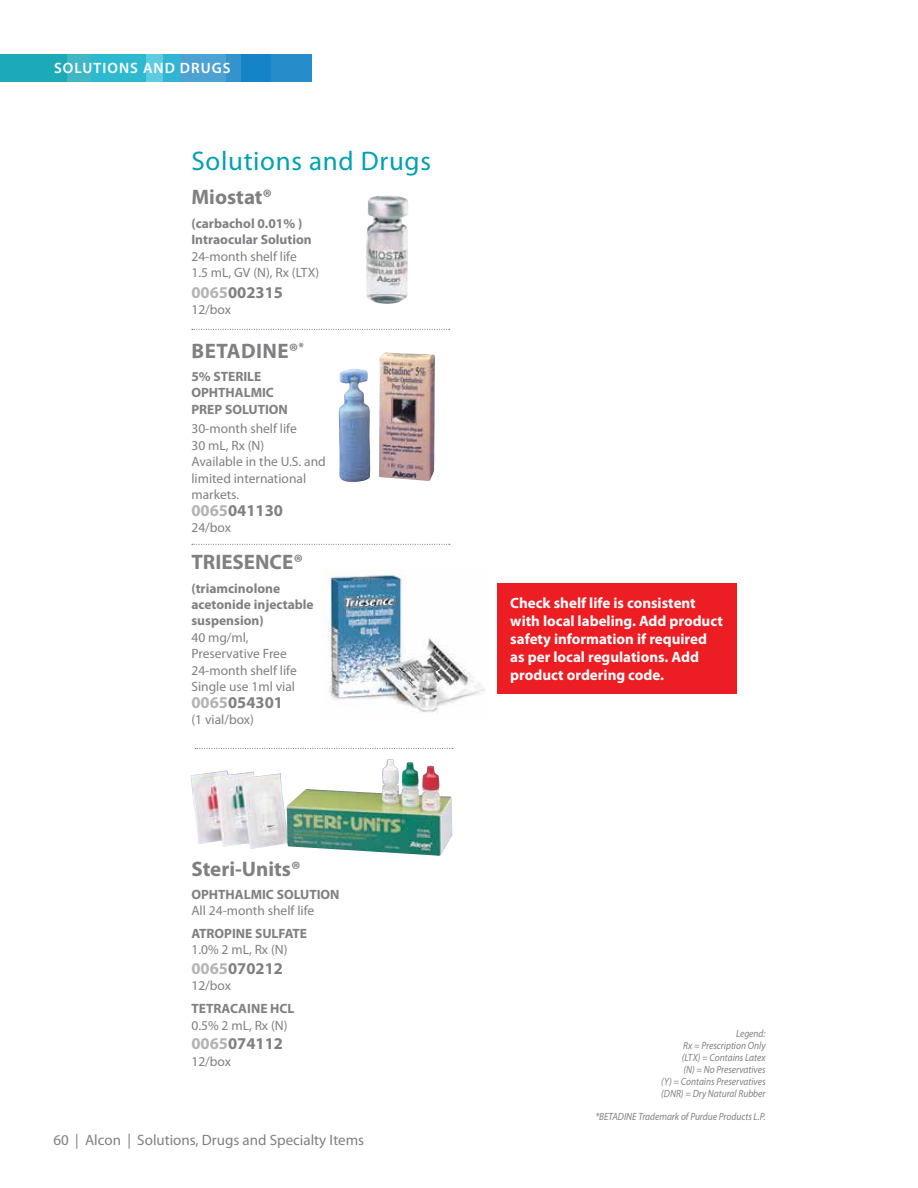
<style>
.page{position:relative;width:918px;height:1188px;background:#fff}
.page>*{position:absolute;margin:0;border:0;box-sizing:border-box;transform-origin:0 0}
.t1{font:27px "Myriad Pro";letter-spacing:.025em;color:#00a0af}
.t2{font:700 21px "Myriad Pro";color:#807f83}
.t3{font:700 21px "Myriad Pro";letter-spacing:.02em;color:#807f83}
.t4{font:700 16.5px "Myriad Pro";color:#807f83}
.t5{font:700 15px/18px "Myriad Pro";color:#fff}
.t6{font:15px "Myriad Pro";color:#807f83}
.t7{font:600 15px "Myriad Pro";letter-spacing:.07em;color:#fff}
.t8{font:13.5px/16.5px "Myriad Pro";color:#807f83}
.t9{font:700 13.5px/16.5px "Myriad Pro";color:#807f83}
.t10{font:italic 10.5px/12px "Myriad Pro";color:#807f83;text-align:right;scale:.9 1}
.s1{color:#b3b2b4}
</style>
<div class="page">
<div style="left:164px;top:54px;width:77px;height:27px;background:#4da1d3"></div>
<div style="left:226px;top:54px;width:15px;height:27px;background:#3393cd"></div>
<div style="left:241px;top:54px;width:71px;height:27px;background:#278dca"></div>
<div style="left:241px;top:54px;width:29px;height:27px;background:#1584c6"></div>
<div style="left:0;top:54px;width:145px;height:27px;background:#40b7c3"></div>
<svg style="left:91px;top:54px;width:88px;height:27px;background:#36bcd4"></svg>
<div style="left:0;top:54px;width:67px;height:27px;background:#1daab8"></div>
<svg style="left:192px;top:329px;width:258px;height:1px"></svg>
<svg style="left:192px;top:544px;width:258px;height:1px"></svg>
<svg style="left:195px;top:748px;width:258px;height:1px"></svg>
<img style="left:214px;top:759px;width:176px;height:69px">
<img style="left:366px;top:196px;width:42px;height:108px">
<img style="left:339px;top:352px;width:96px;height:130px">
<img style="left:328px;top:574px;width:157px;height:138px">
<div style="left:497px;top:583px;width:239px;height:111px;background:#ed1d24"></div>
<p class="t7" style="left:54px;top:59px;width:178px">SOLUTIONS AND DRUGS</p>
<h1 class="t1" style="left:191px;top:145px;width:241px">Solutions and Drugs</h1>
<h2 class="t2" style="left:191px;top:184px;width:82px">Miostat®</h2>
<p class="t9" style="left:191px;top:214px;width:122px">(carbachol 0.01% )<br>Intraocular Solution</p>
<p class="t8" style="left:191px;top:248px;width:130px">24-month shelf life<br>1.5 mL, GV (N), Rx (LTX)</p>
<p class="t4" style="left:191px;top:282px;width:93px"><span class="s1">0065</span>002315</p>
<p class="t8" style="left:191px;top:302px;width:41px">12/box</p>
<h2 class="t3" style="left:192px;top:337px;width:114px">BETADINE®<sup>*</sup></h2>
<p class="t9" style="left:191px;top:368px;width:98px">5% STERILE<br>OPHTHALMIC<br>PREP SOLUTION</p>
<p class="t8" style="left:191px;top:420px;width:136px">30-month shelf life<br>30 mL, Rx (N)<br>Available in the U.S. and limited international markets.</p>
<p class="t4" style="left:191px;top:500px;width:93px"><span class="s1">0065</span>041130</p>
<p class="t8" style="left:191px;top:519px;width:41px">24/box</p>
<h2 class="t2" style="left:191px;top:548px;width:113px">TRIESENCE®</h2>
<p class="t9" style="left:191px;top:579px;width:124px">(triamcinolone acetonide injectable suspension)</p>
<p class="t8" style="left:191px;top:629px;width:107px">40 mg/ml,<br>Preservative Free<br>24-month shelf life<br>Single use 1ml vial</p>
<p class="t4" style="left:191px;top:692px;width:93px"><span class="s1">0065</span>054301</p>
<p class="t8" style="left:191px;top:712px;width:64px">(1 vial/box)</p>
<h2 class="t2" style="left:191px;top:855px;width:111px">Steri-Units®</h2>
<p class="t9" style="left:191px;top:886px;width:150px">OPHTHALMIC SOLUTION</p>
<p class="t8" style="left:191px;top:902px;width:124px">All 24-month shelf life</p>
<p class="t9" style="left:191px;top:925px;width:117px">ATROPINE SULFATE</p>
<p class="t8" style="left:191px;top:941px;width:98px">1.0% 2 mL, Rx (N)</p>
<p class="t4" style="left:191px;top:958px;width:93px"><span class="s1">0065</span>070212</p>
<p class="t8" style="left:191px;top:977px;width:41px">12/box</p>
<p class="t9" style="left:191px;top:1000px;width:105px">TETRACAINE HCL</p>
<p class="t8" style="left:191px;top:1017px;width:98px">0.5% 2 mL, Rx (N)</p>
<p class="t4" style="left:191px;top:1033px;width:93px"><span class="s1">0065</span>074112</p>
<p class="t8" style="left:191px;top:1053px;width:41px">12/box</p>
<p class="t6" style="left:53px;top:1131px;width:312px">60 | Alcon | Solutions, Drugs and Specialty Items</p>
<p class="t5" style="left:510px;top:594px;width:214px">Check shelf life is consistent with local labeling. Add product safety information if required as per local regulations. Add product ordering code.</p>
<p class="t10" style="left:661px;top:1027px;width:118px">Legend:<br>Rx = Prescription Only<br>(LTX) = Contains Latex<br>(N) = No Preservatives<br>(Y) = Contains Preservatives (DNR) = Dry Natural Rubber</p>
<p class="t10" style="left:595px;top:1110px;width:191px">*BETADINE Trademark of Purdue Products L.P.</p>
</div>
